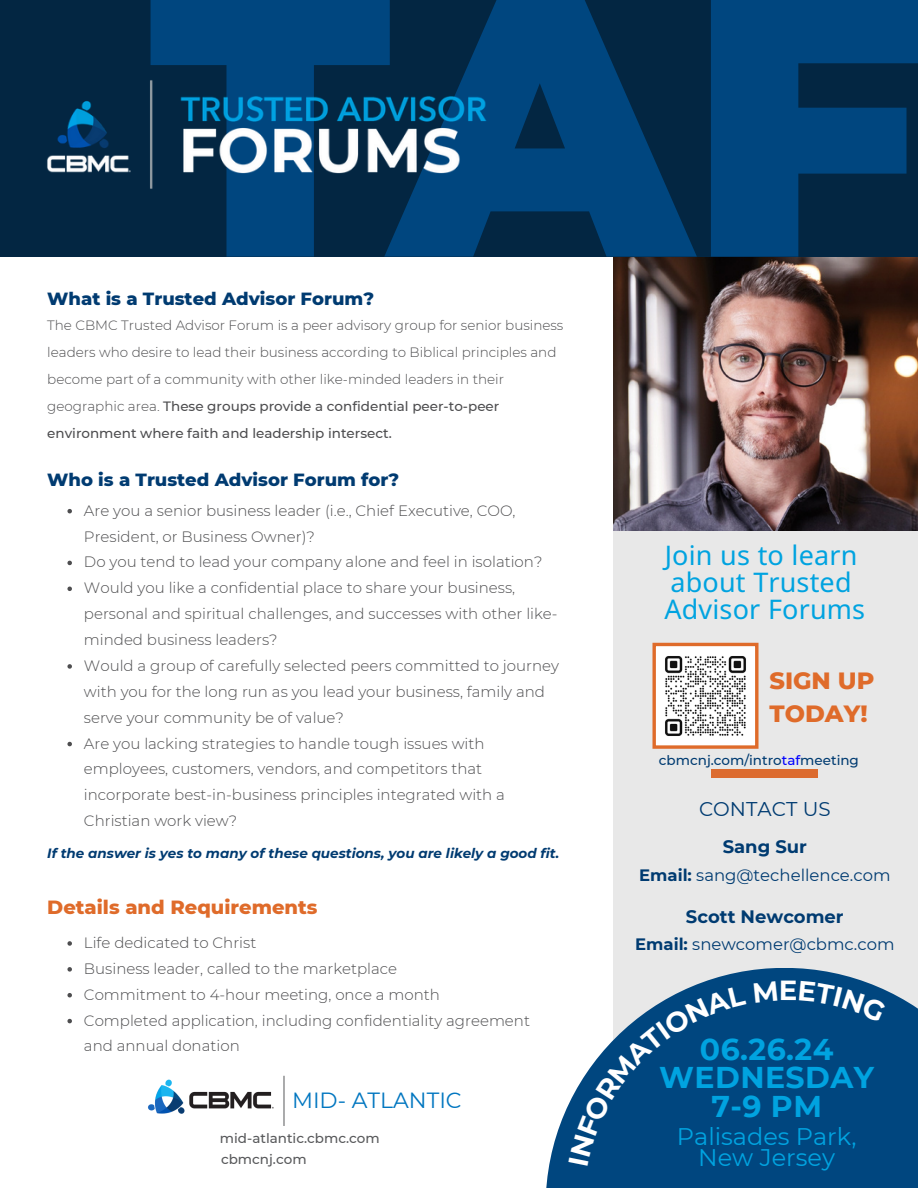
<style>
.page{position:relative;width:918px;height:1188px;background:#fff}
.page>*{position:absolute;margin:0;border:0;box-sizing:border-box;transform-origin:0 0}
.t1{font:900 370.35px "Montserrat";color:#00467f}
.t2{font:700 30px/28px "Montserrat";letter-spacing:.015em;color:#00a3e0;text-align:center}
.t3{font:700 27.6px "Montserrat";color:#fff}
.t4{font:27px/27px "Noto Sans";letter-spacing:.005em;color:#00a3e0}
.t5{font:24px/21.3px "Montserrat";color:#00a3e0;text-align:center}
.t6{font:800 24px/32.7px "Montserrat";color:#df6b2a}
.t7{font:21.9px "Montserrat";color:#0076c0}
.t8{font:19.8px "Montserrat";color:#003b71}
.t9{font:800 19.5px "Montserrat";color:#df6b2a}
.t10{font:800 18px "Montserrat";color:#003b71}
.t11{font:700 18px "Montserrat";color:#003b71}
.t12{font:16.5px "Montserrat";color:#003b71}
.t13{font:300 15px/25.8px "Montserrat";color:#4d4d4f}
.t14{font:300 13.5px/27px "Montserrat";color:#4d4d4f}
.t15{font:italic 700 13.5px "Montserrat";color:#003b71}
.t16{font:500 13.5px "Montserrat";color:#58595b}
.t17{font:500 13.5px "Montserrat";color:#003b71}
.s1{font-weight:500}
.s2{color:#00f}
.s3{font-weight:700}
</style>
<div class="page">
<div style="left:614px;top:507px;width:304px;height:681px;background:#e8e8e8"></div>
<img style="left:614px;top:256px;width:304px;height:274px">
<div style="left:0;top:0;width:918px;height:256px;background:#032642"></div>
<img style="left:47px;top:80px;width:440px;height:109px">
<div style="left:712px;top:770px;width:106px;height:8px;background:#dc6b2f"></div>
<svg style="left:652px;top:642px;width:166px;height:128px"></svg>
<img style="left:662px;top:652px;width:87px;height:88px">
<img style="left:148px;top:1075px;width:136px;height:50px">
<hr style="left:284px;top:1076px;width:1px;height:50px;background:#58595b">
<svg style="left:546px;top:968px;width:372px;height:220px;fill:#00467f"></svg>
<svg style="left:67px;top:941px;width:5px;height:5px"></svg>
<svg style="left:67px;top:967px;width:5px;height:5px"></svg>
<svg style="left:67px;top:993px;width:5px;height:4px"></svg>
<svg style="left:67px;top:1019px;width:5px;height:4px"></svg>
<svg style="left:67px;top:509px;width:5px;height:4px"></svg>
<svg style="left:67px;top:561px;width:5px;height:4px"></svg>
<svg style="left:67px;top:587px;width:5px;height:4px"></svg>
<svg style="left:67px;top:664px;width:5px;height:5px"></svg>
<svg style="left:67px;top:742px;width:5px;height:4px"></svg>
<svg style="left:569px;top:985px;width:177px;height:181px"></svg>
<svg style="left:754px;top:981px;width:23px;height:22px"></svg>
<div style="left:799px;top:981px;width:88px;height:41px;background:#00467f"></div>
<p class="t1" style="left:149px;top:-102px;width:781px">TAF</p>
<p class="t10" style="left:47px;top:288px;width:328px">What is a Trusted Advisor Forum?</p>
<p class="t14" style="left:47px;top:312px;width:518px">The CBMC Trusted Advisor Forum is a peer advisory group for senior business leaders who desire to lead their business according to Biblical principles and become part of a community with other like-minded leaders in their geographic area. <span class="s1">These groups provide a confidential peer-to-peer environment where faith and leadership intersect.</span></p>
<p class="t10" style="left:47px;top:468px;width:354px">Who is a Trusted Advisor Forum for?</p>
<p class="t13" style="left:84px;top:497px;width:477px">Are you a senior business leader (i.e., Chief Executive, COO, President, or Business Owner)?<br>Do you tend to lead your company alone and feel in isolation?<br>Would you like a confidential place to share your business, personal and spiritual challenges, and successes with other like&shy;minded business leaders?<br>Would a group of carefully selected peers committed to journey with you for the long run as you lead your business, family and serve your community be of value?<br>Are you lacking strategies to handle tough issues with employees, customers, vendors, and competitors that incorporate best-in-business principles integrated with a Christian work view?</p>
<p class="t15" style="left:47px;top:845px;width:514px">If the answer is yes to many of these questions, you are likely a good fit.</p>
<p class="t9" style="left:47px;top:895px;width:272px">Details and Requirements</p>
<p class="t13" style="left:84px;top:930px;width:174px">Life dedicated to Christ</p>
<p class="t13" style="left:84px;top:956px;width:315px">Business leader, called to the marketplace</p>
<p class="t13" style="left:84px;top:981px;width:357px">Commitment to 4-hour meeting, once a month</p>
<p class="t13" style="left:84px;top:1007px;width:448px">Completed application, including confidentiality agreement and annual donation</p>
<h3 class="t7" style="left:292px;top:1086px;width:171px">MID- ATLANTIC</h3>
<p class="t16" style="left:220px;top:1129px;width:161px">mid-atlantic.cbmc.com</p>
<p class="t16" style="left:221px;top:1150px;width:87px">cbmcnj.com</p>
<h3 class="t4" style="left:664px;top:541px;width:202px">Join us to learn about Trusted<br>Advisor Forums</h3>
<p class="t6" style="left:770px;top:665px;width:107px">SIGN UP<br>TODAY!</p>
<p class="t17" style="left:659px;top:751px;width:202px">cbmcnj.com/intro<span class="s2">taf</span>meeting</p>
<h3 class="t8" style="left:699px;top:797px;width:133px">CONTACT US</h3>
<p class="t11" style="left:723px;top:836px;width:86px">Sang Sur</p>
<h4 class="t12" style="left:639px;top:865px;width:253px"><span class="s3">Email:</span> sang@techellence.com</h4>
<p class="t11" style="left:686px;top:906px;width:159px">Scott Newcomer</p>
<p class="t12" style="left:635px;top:935px;width:261px"><span class="s3">Email:</span> snewcomer@cbmc.com</p>
<h3 class="t3" style="left:779px;top:974px;width:20px">E</h3>
<h2 class="t2" style="left:659px;top:1036px;width:216px">06.26.24<br>WEDNESDAY<br>7-9 PM</h2>
<h3 class="t5" style="left:677px;top:1125px;width:181px">Palisades Park,<br>New Jersey</h3>
</div>
